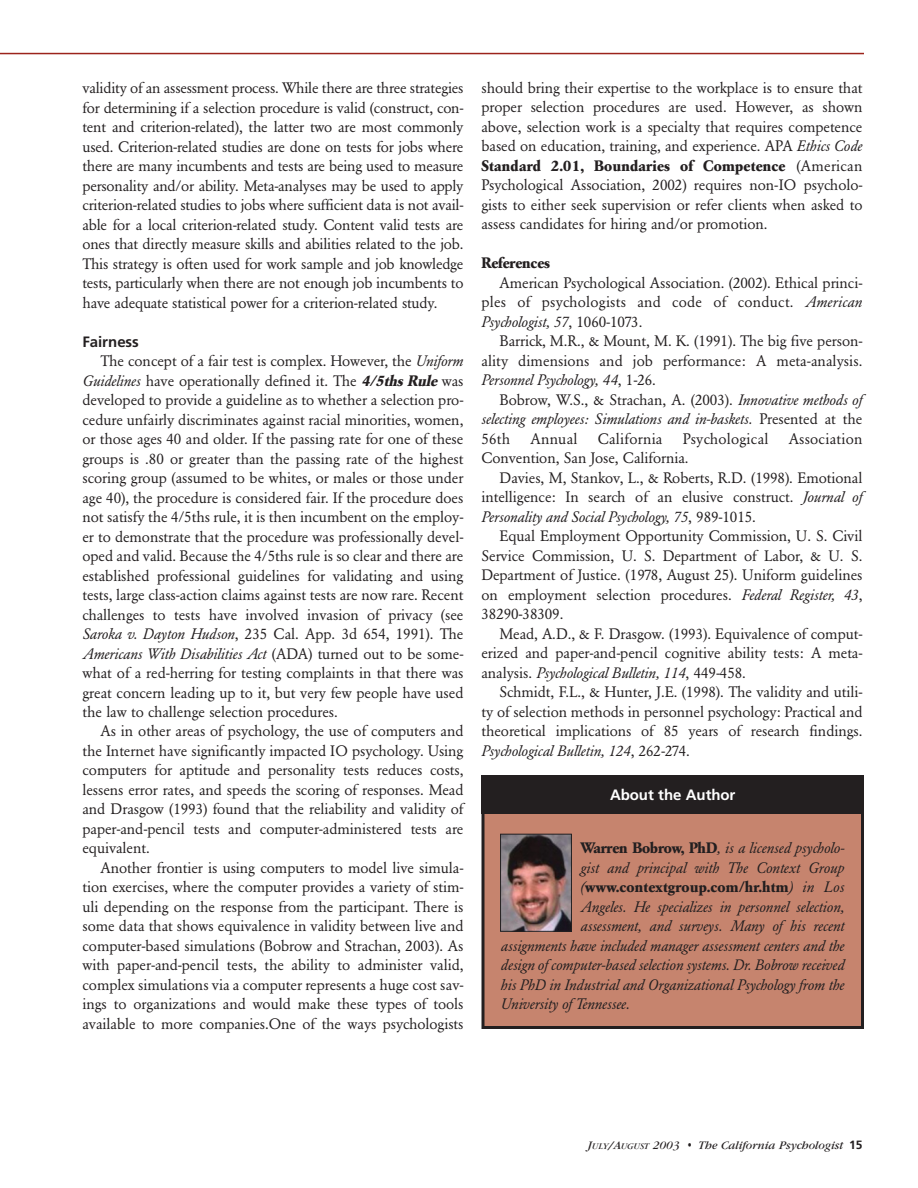
<style>
.page{position:relative;width:918px;height:1188px;background:#fff}
.page>*{position:absolute;margin:0;border:0;box-sizing:border-box;transform-origin:0 0}
.t1{font:15px/19.5px "Garamond BE";letter-spacing:-.005em;color:#231f20;text-align:justify}
.t2{font:italic 15px/19.5px "Garamond BE";letter-spacing:-.005em;color:#231f20;text-align:justify}
.t3{font:15px "Garamond BE";letter-spacing:.015em;color:#231f20}
.t4{font:700 15px "Garamond BE";letter-spacing:.015em;color:#231f20}
.t5{font:700 15px "Frutiger";letter-spacing:-.005em;color:#fff}
.t6{font:700 15px "Garamond BE";letter-spacing:-.005em;color:#231f20}
.t7{font:700 15px "Frutiger";letter-spacing:-.005em;color:#231f20}
.t8{font:italic 12px "Garamond";color:#231f20}
.s1{font-style:italic}
.s2{font-weight:700;font-style:italic}
.s3{font-weight:700}
.s4{font-style:normal}
.s5{font-weight:700;font-style:normal}
.s6{font-weight:400;font-style:italic}
.s7{font-size:9px}
.s8{font-size:13.5px}
.s9{font-family:"Frutiger";font-weight:700;font-style:normal}
</style>
<div class="page">
<hr style="left:0;top:53px;width:864px;height:1px;background:#9c241c">
<div style="left:483px;top:777px;width:379px;height:251px;background:#c6846e"></div>
<div style="left:482px;top:776px;width:382px;height:253px;border:3px solid #231f20"></div>
<div style="left:482px;top:776px;width:382px;height:38px;background:#231f20"></div>
<img style="left:502px;top:836px;width:68px;height:94px">
<div style="left:500px;top:834px;width:72px;height:98px;border:1px solid #231f20"></div>
<p class="t1" style="left:82px;top:79px;width:383px">validity of an assessment process. While there are three strategies for determining if a selection procedure is valid (construct, con&shy;tent and criterion-related), the latter two are most commonly used. Criterion-related studies are done on tests for jobs where there are many incumbents and tests are being used to measure personality and/or ability. Meta-analyses may be used to apply criterion-related studies to jobs where sufficient data is not avail&shy;able for a local criterion-related study. Content valid tests are ones that directly measure skills and abilities related to the job.<br>This strategy is often used for work sample and job knowledge tests, particularly when there are not enough job incumbents to have adequate statistical power for a criterion-related study.</p>
<p class="t7" style="left:82px;top:335px;width:58px">Fairness</p>
<p class="t1" style="left:82px;top:352px;width:383px;text-indent:18px">The concept of a fair test is complex. However, the <span class="s1">Uniform Guidelines</span> have operationally defined it. The <span class="s2">4/5ths Rule</span> was developed to provide a guideline as to whether a selection pro&shy;cedure unfairly discriminates against racial minorities, women, or those ages 40 and older. If the passing rate for one of these groups is .80 or greater than the passing rate of the highest scoring group (assumed to be whites, or males or those under age 40), the procedure is considered fair. If the procedure does not satisfy the 4/5ths rule, it is then incumbent on the employ&shy;er to demonstrate that the procedure was professionally devel&shy;oped and valid. Because the 4/5ths rule is so clear and there are established professional guidelines for validating and using tests, large class-action claims against tests are now rare. Recent challenges to tests have involved invasion of privacy (see <span class="s1">Saroka v. Dayton Hudson</span>, 235 Cal. App. 3d 654, 1991). The <span class="s1">Americans With Disabilities Act</span> (ADA) turned out to be some&shy;what of a red-herring for testing complaints in that there was great concern leading up to it, but very few people have used the law to challenge selection procedures.</p>
<p class="t1" style="left:82px;top:723px;width:383px;text-indent:18px">As in other areas of psychology, the use of computers and the Internet have significantly impacted IO psychology. Using computers for aptitude and personality tests reduces costs, lessens error rates, and speeds the scoring of responses. Mead and Drasgow (1993) found that the reliability and validity of paper-and-pencil tests and computer-administered tests are equivalent.</p>
<p class="t1" style="left:82px;top:859px;width:383px;text-indent:18px">Another frontier is using computers to model live simula&shy;tion exercises, where the computer provides a variety of stim&shy;uli depending on the response from the participant. There is some data that shows equivalence in validity between live and computer-based simulations (Bobrow and Strachan, 2003). As with paper-and-pencil tests, the ability to administer valid, complex simulations via a computer represents a huge cost sav&shy;ings to organizations and would make these types of tools available to more companies.One of the ways psychologists</p>
<p class="t1" style="left:481px;top:79px;width:383px">should bring their expertise to the workplace is to ensure that proper selection procedures are used. However, as shown above, selection work is a specialty that requires competence based on education, training, and experience. APA <span class="s1">Ethics Code </span><span class="s3">Standard 2.01, Boundaries of Competence</span> (American Psychological Association, 2002) requires non-IO psycholo&shy;gists to either seek supervision or refer clients when asked to assess candidates for hiring and/or promotion.</p>
<p class="t6" style="left:481px;top:257px;width:70px">References</p>
<p class="t1" style="left:481px;top:274px;width:383px;text-indent:18px">American Psychological Association. (2002). Ethical princi&shy;ples of psychologists and code of conduct. <span class="s1">American Psychologist, 57</span>, 1060-1073.</p>
<p class="t1" style="left:481px;top:333px;width:382px;text-indent:18px">Barrick, M.R., &amp; Mount, M. K. (1991). The big five person&shy;ality dimensions and job performance: A meta-analysis.<br><span class="s1">Personnel Psychology, 44</span>, 1-26.</p>
<p class="t2" style="left:481px;top:391px;width:382px;text-indent:18px"><span class="s4">Bobrow, W.S., &amp; Strachan, A. (2003).</span> Innovative methods of selecting employees: Simulations and in-baskets. <span class="s4">Presented at the 56th</span></p>
<p class="t1" style="left:530px;top:430px;width:49px">Annual</p>
<p class="t3" style="left:598px;top:433px;width:66px">California</p>
<p class="t3" style="left:683px;top:433px;width:87px">Psychological</p>
<p class="t3" style="left:789px;top:433px;width:75px">Association</p>
<p class="t1" style="left:481px;top:450px;width:209px">Convention, San Jose, California.</p>
<p class="t1" style="left:500px;top:469px;width:364px">Davies, M, Stankov, L., &amp; Roberts, R.D. (1998). Emotional</p>
<p class="t1" style="left:481px;top:489px;width:382px">intelligence: In search of an elusive construct. <span class="s1">Journal of</span></p>
<p class="t2" style="left:481px;top:508px;width:276px">Personality and Social Psychology, 75<span class="s4">, 989-1015.</span></p>
<p class="t1" style="left:500px;top:528px;width:364px">Equal Employment Opportunity Commission, U. S. Civil</p>
<p class="t1" style="left:481px;top:547px;width:382px">Service Commission, U. S. Department of Labor, &amp; U. S.</p>
<p class="t1" style="left:481px;top:567px;width:382px">Department of Justice. (1978, August 25). Uniform guidelines</p>
<p class="t1" style="left:481px;top:586px;width:382px">on employment selection procedures. <span class="s1">Federal Register, 43</span>,</p>
<p class="t1" style="left:481px;top:606px;width:83px">38290-38309.</p>
<p class="t1" style="left:500px;top:625px;width:364px">Mead, A.D., &amp; F. Drasgow. (1993). Equivalence of comput-</p>
<p class="t1" style="left:481px;top:645px;width:383px">erized and paper-and-pencil cognitive ability tests: A meta-</p>
<p class="t2" style="left:481px;top:664px;width:266px"><span class="s4">analysis.</span> Psychological Bulletin, 114<span class="s4">, 449-458.</span></p>
<p class="t1" style="left:500px;top:684px;width:364px">Schmidt, F.L., &amp; Hunter, J.E. (1998). The validity and utili-</p>
<p class="t1" style="left:481px;top:703px;width:383px">ty of selection methods in personnel psychology: Practical and</p>
<p class="t1" style="left:481px;top:723px;width:383px">theoretical implications of 85 years of research findings.</p>
<p class="t2" style="left:481px;top:742px;width:210px">Psychological Bulletin, 124<span class="s4">, 262-274.</span></p>
<p class="t5" style="left:610px;top:788px;width:127px">About the Author</p>
<p class="t2" style="left:581px;top:840px;width:265px"><span class="s5">Warren Bobrow, PhD</span>, is a licensed psycholo-</p>
<p class="t2" style="left:581px;top:859px;width:265px">gist and principal with The Context Group</p>
<p class="t4" style="left:581px;top:881px;width:265px"><span class="s6">(</span>www.contextgroup.com/hr.htm<span class="s6">) in Los</span></p>
<p class="t2" style="left:581px;top:898px;width:265px">Angeles. He specializes in personnel selection,</p>
<p class="t2" style="left:581px;top:918px;width:265px">assessment, and surveys. Many of his recent</p>
<p class="t2" style="left:501px;top:937px;width:345px">assignments have included manager assessment centers and the</p>
<p class="t2" style="left:501px;top:957px;width:345px">design of computer-based selection systems. Dr. Bobrow received</p>
<p class="t2" style="left:501px;top:976px;width:345px">his PhD in Industrial and Organizational Psychology from the</p>
<p class="t2" style="left:501px;top:996px;width:130px">University of Tennessee.</p>
<p class="t8" style="left:588px;top:1141px;width:276px">J<span class="s7">ULY</span>/A<span class="s7">UGUST</span> 2003 <span class="s8">•</span> The California Psychologist <span class="s9">15</span></p>
</div>
